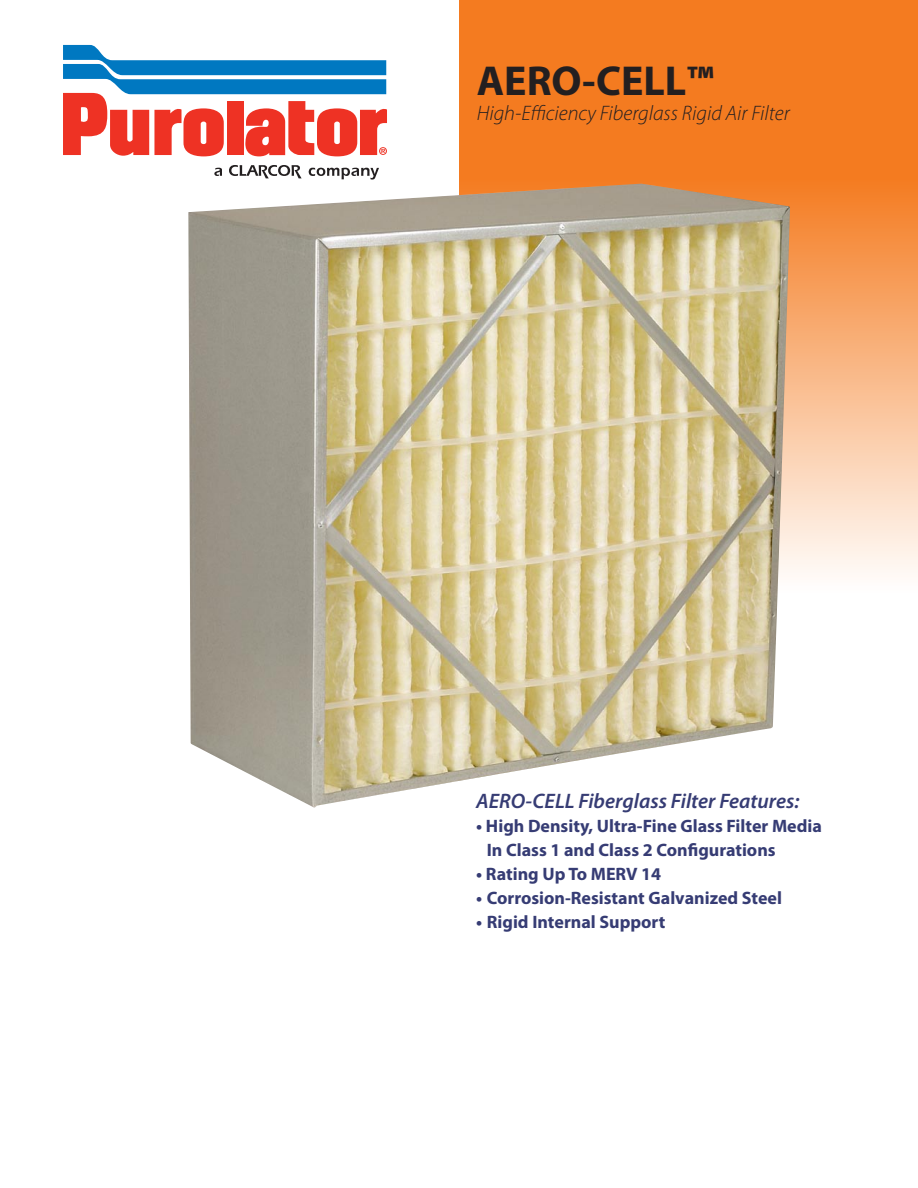
<style>
.page{position:relative;width:918px;height:1188px;background:#fff}
.page>*{position:absolute;margin:0;border:0;box-sizing:border-box;transform-origin:0 0}
.t1{font:700 42px "Myriad Pro";color:#231f20}
.t2{font:italic 300 21px "Myriad Pro";color:#231f20}
.t3{font:italic 600 21px "Myriad Pro";color:#363c74}
.t4{font:700 18px/24px "Myriad Pro";color:#363c74}
</style>
<div class="page">
<div style="left:459px;top:0;width:459px;height:194px;background:#f47b20"></div>
<div style="left:459px;top:180px;width:459px;height:414px;background:linear-gradient(to bottom,#f47c21,#fffffe)"></div>
<svg style="left:214px;top:168px;width:8px;height:8px"></svg>
<svg style="left:229px;top:165px;width:73px;height:13px"></svg>
<svg style="left:309px;top:168px;width:70px;height:12px"></svg>
<svg style="left:63px;top:45px;width:324px;height:111px"></svg>
<img style="left:188px;top:184px;width:602px;height:624px">
<h1 class="t1" style="left:477px;top:53px;width:239px">AERO-CELL™</h1>
<p class="t2" style="left:477px;top:100px;width:315px">High-Efficiency Fiberglass Rigid Air Filter</p>
<p class="t3" style="left:476px;top:787px;width:325px">AERO-CELL Fiberglass Filter Features:</p>
<p class="t4" style="left:487px;top:813px;width:337px;text-indent:-10px">• High Density, Ultra-Fine Glass Filter Media<br>In Class 1 and Class 2 Configurations</p>
<p class="t4" style="left:476px;top:861px;width:187px">• Rating Up To MERV 14</p>
<p class="t4" style="left:476px;top:885px;width:307px">• Corrosion-Resistant Galvanized Steel</p>
<p class="t4" style="left:476px;top:909px;width:191px">• Rigid Internal Support</p>
</div>
